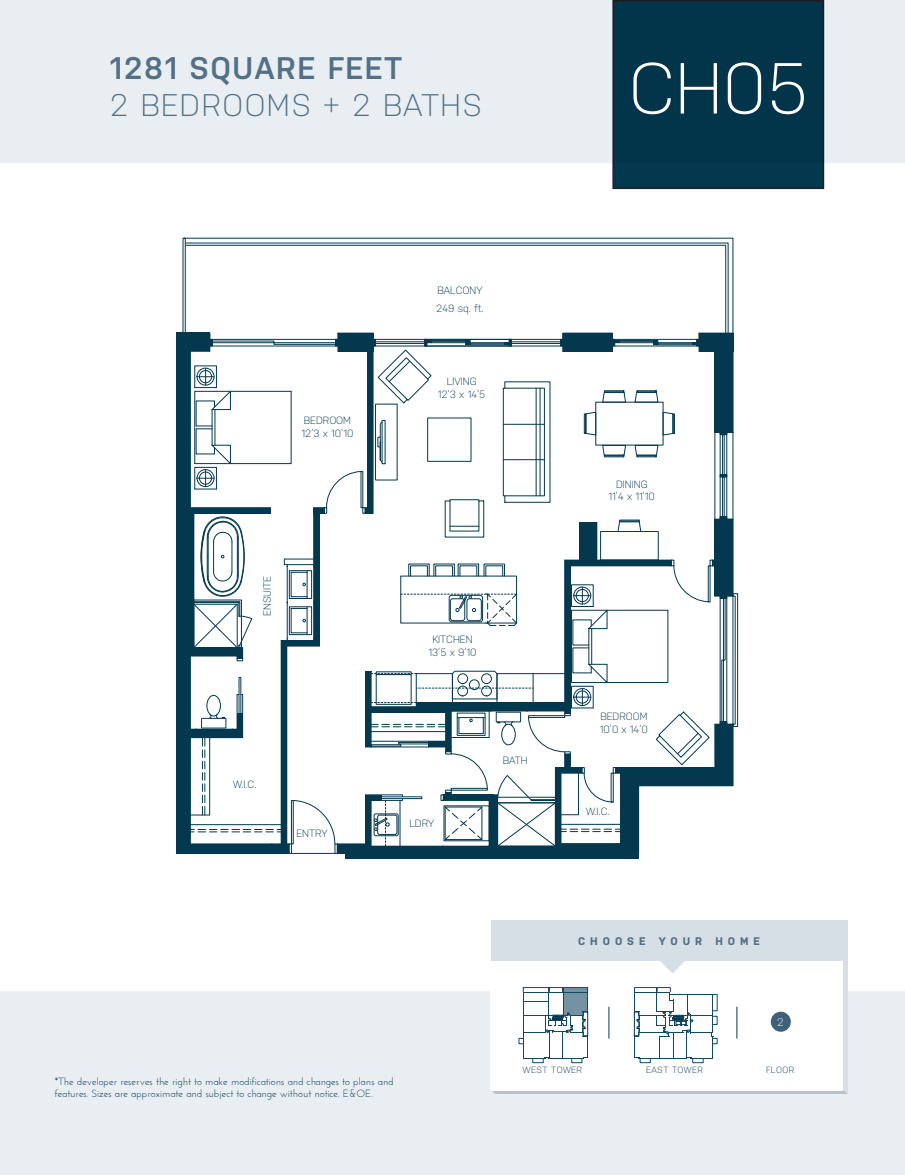
<style>
.page{position:relative;width:905px;height:1175px;background:#fff}
.page>*{position:absolute;margin:0;border:0;box-sizing:border-box;transform-origin:0 0}
.ROOMS_AND_SIZES{font:300 72px "Nudista";color:#fff}
.t1{font:300 31.2px "Nudista";letter-spacing:.05em;color:#527187}
.t2{font:600 31.2px "Nudista";letter-spacing:.05em;color:#527187}
.t3{font:700 11.1px "Nudista";letter-spacing:.45em;color:#527187}
.t4{font:300 11.1px "Nudista";color:#fff}
.ROOMS_AND_SIZES-2{font:300 10.5px "Nudista";color:#03384f}
.t5{font:10.35px/12.5px "Josefin Sans";color:#03384f}
.t6{font:300 9px "Nudista";letter-spacing:.05em;color:#03384f}
</style>
<div class="page">
<div style="left:0;top:0;width:904px;height:162px;background:#e9eef2"></div>
<div style="left:0;top:991px;width:904px;height:183px;background:#e9eef2"></div>
<div style="left:613px;top:1px;width:210px;height:187px;background:#03384f"></div>
<div style="left:612px;top:0;width:212px;height:189px;border:2px solid #231f20"></div>
<div style="left:838px;top:924px;width:9px;height:170px;background:#d7dfe6"></div>
<svg style="left:490px;top:1090px;width:357px;height:4px"></svg>
<div style="left:490px;top:924px;width:353px;height:166px;background:#fff"></div>
<svg style="left:658px;top:960px;width:28px;height:13px"></svg>
<hr style="left:736px;top:1006px;width:1px;height:32px;background:#03384f">
<hr style="left:608px;top:1006px;width:1px;height:32px;background:#03384f">
<div style="left:490px;top:920px;width:357px;height:40px;background:#d7dfe6"></div>
<div style="left:770px;top:1011px;width:20px;height:20px;background:#3d6178;border-radius:50%"></div>
<div style="left:571px;top:1058px;width:11px;height:4px;border:1px solid #134960"></div>
<div style="left:532px;top:1058px;width:11px;height:4px;border:1px solid #134960"></div>
<svg style="left:519px;top:987px;width:69px;height:71px"></svg>
<div style="left:640px;top:1058px;width:10px;height:4px;border:1px solid #134960"></div>
<div style="left:692px;top:1058px;width:11px;height:4px;border:1px solid #134960"></div>
<svg style="left:634px;top:987px;width:83px;height:71px"></svg>
<svg style="left:185px;top:238px;width:548px;height:94px"></svg>
<svg style="left:185px;top:243px;width:543px;height:89px"></svg>
<svg style="left:185px;top:245px;width:541px;height:87px"></svg>
<div style="left:176px;top:844px;width:113px;height:10px;background:#03384f"></div>
<div style="left:176px;top:510px;width:18px;height:141px;background:#03384f"></div>
<div style="left:176px;top:351px;width:14px;height:169px;background:#03384f"></div>
<div style="left:176px;top:649px;width:14px;height:204px;background:#03384f"></div>
<div style="left:176px;top:332px;width:34px;height:19px;background:#03384f"></div>
<svg style="left:190px;top:332px;width:548px;height:527px"></svg>
<div style="left:443px;top:795px;width:50px;height:5px;background:#03384f"></div>
<div style="left:555px;top:767px;width:6px;height:79px;background:#03384f"></div>
<div style="left:558px;top:767px;width:24px;height:6px;background:#03384f"></div>
<div style="left:365px;top:795px;width:16px;height:5px;background:#03384f"></div>
<div style="left:365px;top:799px;width:6px;height:51px;background:#03384f"></div>
<div style="left:337px;top:844px;width:29px;height:9px;background:#03384f"></div>
<p class="t2" style="left:110px;top:50px;width:294px">1281 SQUARE FEET</p>
<p class="t1" style="left:110px;top:88px;width:374px">2 BEDROOMS + 2 BATHS</p>
<p class="ROOMS_AND_SIZES" style="left:628px;top:48px;width:182px">CH05</p>
<p class="ROOMS_AND_SIZES-2" style="left:304px;top:415px;width:49px">BEDROOM</p>
<p class="ROOMS_AND_SIZES-2" style="left:301px;top:427px;width:54px">12’3 x 10’10</p>
<p class="ROOMS_AND_SIZES-2" style="left:261px;top:616px;width:41px;rotate:-90deg">ENSUITE</p>
<p class="ROOMS_AND_SIZES-2" style="left:233px;top:778px;width:25px">W.I.C.</p>
<p class="ROOMS_AND_SIZES-2" style="left:296px;top:827px;width:33px">ENTRY</p>
<p class="ROOMS_AND_SIZES-2" style="left:437px;top:285px;width:46px">BALCONY</p>
<p class="ROOMS_AND_SIZES-2" style="left:436px;top:303px;width:49px">249 sq. ft.</p>
<p class="ROOMS_AND_SIZES-2" style="left:447px;top:375px;width:31px">LIVING</p>
<p class="ROOMS_AND_SIZES-2" style="left:438px;top:388px;width:49px">12’3 x 14’5</p>
<p class="ROOMS_AND_SIZES-2" style="left:432px;top:633px;width:42px">KITCHEN</p>
<p class="ROOMS_AND_SIZES-2" style="left:428px;top:646px;width:50px">13’5 x 9’10</p>
<p class="ROOMS_AND_SIZES-2" style="left:409px;top:817px;width:26px">LDRY</p>
<p class="ROOMS_AND_SIZES-2" style="left:503px;top:755px;width:26px">BATH</p>
<p class="ROOMS_AND_SIZES-2" style="left:616px;top:478px;width:33px">DINING</p>
<p class="ROOMS_AND_SIZES-2" style="left:608px;top:491px;width:48px">11’4 x 11’10</p>
<p class="ROOMS_AND_SIZES-2" style="left:600px;top:711px;width:49px">BEDROOM</p>
<p class="ROOMS_AND_SIZES-2" style="left:600px;top:723px;width:50px">10’0 x 14’0</p>
<p class="ROOMS_AND_SIZES-2" style="left:586px;top:805px;width:25px">W.I.C.</p>
<p class="t5" style="left:55px;top:1074px;width:340px">*The developer reserves the right to make modifications and changes to plans and features. Sizes are approximate and subject to change without notice. E&amp;OE.</p>
<p class="t3" style="left:578px;top:934px;width:183px">CHOOSE YOUR HOME</p>
<p class="t4" style="left:777px;top:1015px;width:8px">2</p>
<p class="t6" style="left:523px;top:1065px;width:61px">WEST TOWER</p>
<p class="t6" style="left:646px;top:1064px;width:58px">EAST TOWER</p>
<p class="t6" style="left:766px;top:1065px;width:30px">FLOOR</p>
</div>
